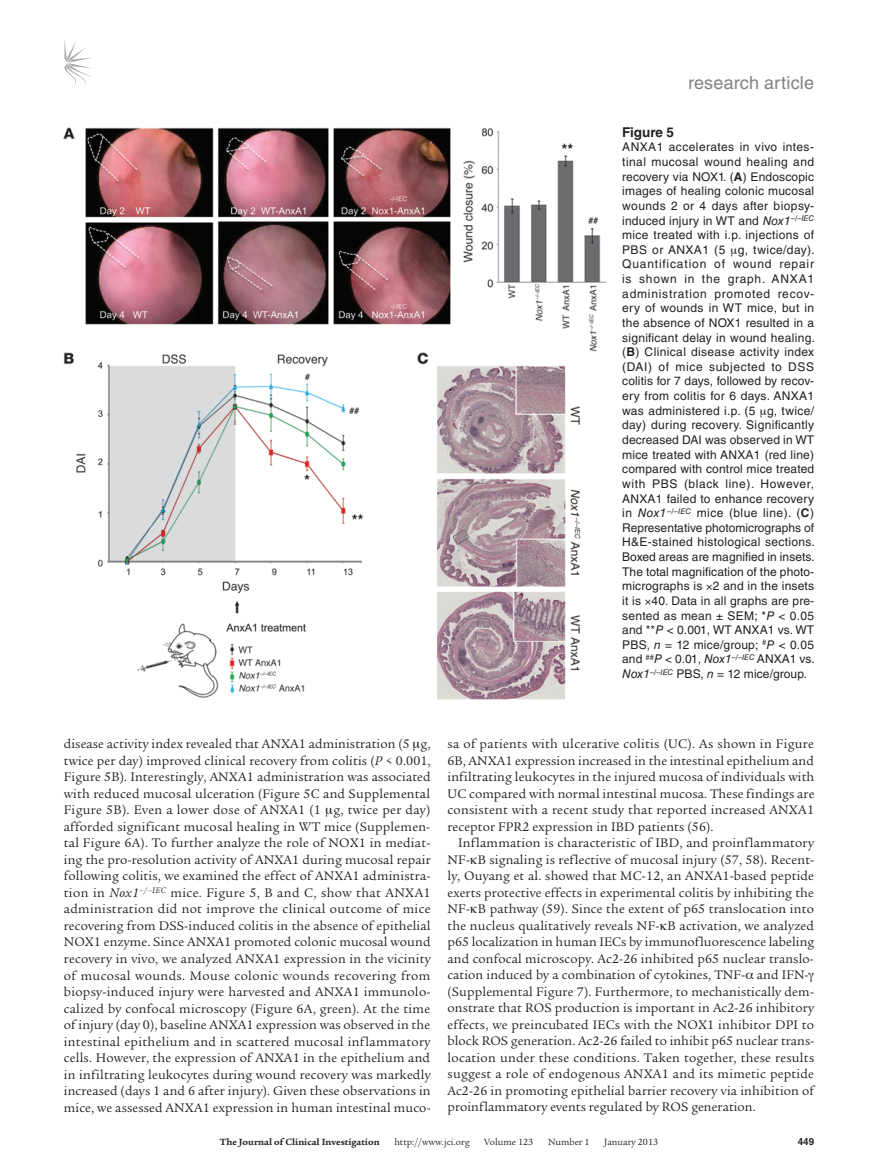
<style>
.page{position:relative;width:878px;height:1175px;background:#fff}
.page>*{position:absolute;margin:0;border:0;box-sizing:border-box;transform-origin:0 0}
.t1{font:18px "Helvetica LT Std";letter-spacing:.01em;color:#808285}
.t2{font:13.5px/16.5px "Legacy Serif Std";letter-spacing:.01em;color:#231f20;text-align:justify}
.t3{font:700 13.5px "Helvetica LT Std";color:#231f20}
.t4{font:12px/14.5px "Helvetica LT Std";letter-spacing:.01em;color:#231f20;text-align:justify}
.t5{font:9.75px "Legacy Serif Std";color:#231f20}
.t6{font:700 9.75px "Legacy Serif Std";color:#231f20}
.t7{font:700 9.75px "Helvetica LT Std";color:#231f20}
.s1{font-weight:700}
.s2{font-style:italic}
</style>
<div class="page">
<svg style="left:64px;top:40px;width:27px;height:45px"></svg>
<img style="left:64px;top:127px;width:541px;height:573px">
<h1 class="t1" style="left:688px;top:73px;width:127px">research article</h1>
<p class="t3" style="left:622px;top:124px;width:53px">Figure 5</p>
<p class="t4" style="left:622px;top:140px;width:194px">ANXA1 accelerates in vivo intes&shy;tinal mucosal wound healing and recovery via NOX1. (<span class="s1">A</span>) Endoscopic images of healing colonic mucosal wounds 2 or 4 days after biopsy&shy;induced injury in WT and <span class="s2">Nox1</span><sup>–/–IEC </sup>mice treated with i.p. injections of PBS or ANXA1 (5 g, twice/day).<br>Quantification of wound repair is shown in the graph. ANXA1 administration promoted recov&shy;ery of wounds in WT mice, but in the absence of NOX1 resulted in a significant delay in wound healing. (<span class="s1">B</span>) Clinical disease activity index (DAI) of mice subjected to DSS colitis for 7 days, followed by recov&shy;ery from colitis for 6 days. ANXA1 was administered i.p. (5 g, twice/ day) during recovery. Significantly decreased DAI was observed in WT mice treated with ANXA1 (red line) compared with control mice treated with PBS (black line). However, ANXA1 failed to enhance recovery in <span class="s2">Nox1</span><sup>–/–IEC</sup> mice (blue line). (<span class="s1">C</span>)<br>Representative photomicrographs of H&amp;E-stained histological sections.<br>Boxed areas are magnified in insets.<br>The total magnification of the photo&shy;micrographs is 2 and in the insets it is 40. Data in all graphs are pre&shy;sented as mean ± SEM; *<span class="s2">P</span> &lt; 0.05 and **<span class="s2">P</span> &lt; 0.001, WT ANXA1 vs. WT PBS, <span class="s2">n</span> = 12 mice/group; <sup>#</sup><span class="s2">P</span> &lt; 0.05 and <sup>##</sup><span class="s2">P</span> &lt; 0.01, <span class="s2">Nox1</span><sup>–/–IEC</sup> ANXA1 vs.<br><span class="s2">Nox1</span><sup>–/–IEC</sup> PBS, <span class="s2">n</span> = 12 mice/group.</p>
<p class="t2" style="left:64px;top:736px;width:368px">disease activity index revealed that ANXA1 administration (5 g, twice per day) improved clinical recovery from colitis (<span class="s2">P</span> &lt; 0.001, Figure 5B). Interestingly, ANXA1 administration was associated with reduced mucosal ulceration (Figure 5C and Supplemental Figure 5B). Even a lower dose of ANXA1 (1 g, twice per day) afforded significant mucosal healing in WT mice (Supplemen&shy;tal Figure 6A). To further analyze the role of NOX1 in mediat&shy;ing the pro-resolution activity of ANXA1 during mucosal repair following colitis, we examined the effect of ANXA1 administra&shy;tion in <span class="s2">Nox1</span><sup>–/–IEC</sup> mice. Figure 5, B and C, show that ANXA1 administration did not improve the clinical outcome of mice recovering from DSS-induced colitis in the absence of epithelial NOX1 enzyme. Since ANXA1 promoted colonic mucosal wound recovery in vivo, we analyzed ANXA1 expression in the vicinity of mucosal wounds. Mouse colonic wounds recovering from biopsy-induced injury were harvested and ANXA1 immunolo&shy;calized by confocal microscopy (Figure 6A, green). At the time of injury (day 0), baseline ANXA1 expression was observed in the intestinal epithelium and in scattered mucosal inflammatory cells. However, the expression of ANXA1 in the epithelium and in infiltrating leukocytes during wound recovery was markedly increased (days 1 and 6 after injury). Given these observations in mice, we assessed ANXA1 expression in human intestinal muco-</p>
<p class="t2" style="left:447px;top:736px;width:368px">sa of patients with ulcerative colitis (UC). As shown in Figure 6B, ANXA1 expression increased in the intestinal epithelium and infiltrating leukocytes in the injured mucosa of individuals with UC compared with normal intestinal mucosa. These findings are consistent with a recent study that reported increased ANXA1 receptor FPR2 expression in IBD patients (56).</p>
<p class="t2" style="left:447px;top:835px;width:368px;text-align:left;text-indent:11px">Inflammation is characteristic of IBD, and proinflammatory NF- B signaling is reflective of mucosal injury (57, 58). Recent&shy;ly, Ouyang et al. showed that MC-12, an ANXA1-based peptide exerts protective effects in experimental colitis by inhibiting the NF- B pathway (59). Since the extent of p65 translocation into the nucleus qualitatively reveals NF- B activation, we analyzed p65 localization in human IECs by immunofluorescence labeling and confocal microscopy. Ac2-26 inhibited p65 nuclear translo&shy;cation induced by a combination of cytokines, TNF- and IFN-(Supplemental Figure 7). Furthermore, to mechanistically dem&shy;onstrate that ROS production is important in Ac2-26 inhibitory effects, we preincubated IECs with the NOX1 inhibitor DPI to block ROS generation. Ac2-26 failed to inhibit p65 nuclear trans&shy;location under these conditions. Taken together, these results suggest a role of endogenous ANXA1 and its mimetic peptide Ac2-26 in promoting epithelial barrier recovery via inhibition of proinflammatory events regulated by ROS generation.</p>
<p class="t6" style="left:220px;top:1135px;width:161px">The Journal of Clinical Investigation</p>
<p class="t5" style="left:394px;top:1136px;width:77px">http://www.jci.org</p>
<p class="t5" style="left:484px;top:1136px;width:50px">Volume 123</p>
<p class="t5" style="left:548px;top:1136px;width:43px">Number 1</p>
<p class="t5" style="left:604px;top:1136px;width:55px">January 2013</p>
<p class="t7" style="left:797px;top:1135px;width:18px">449</p>
</div>
